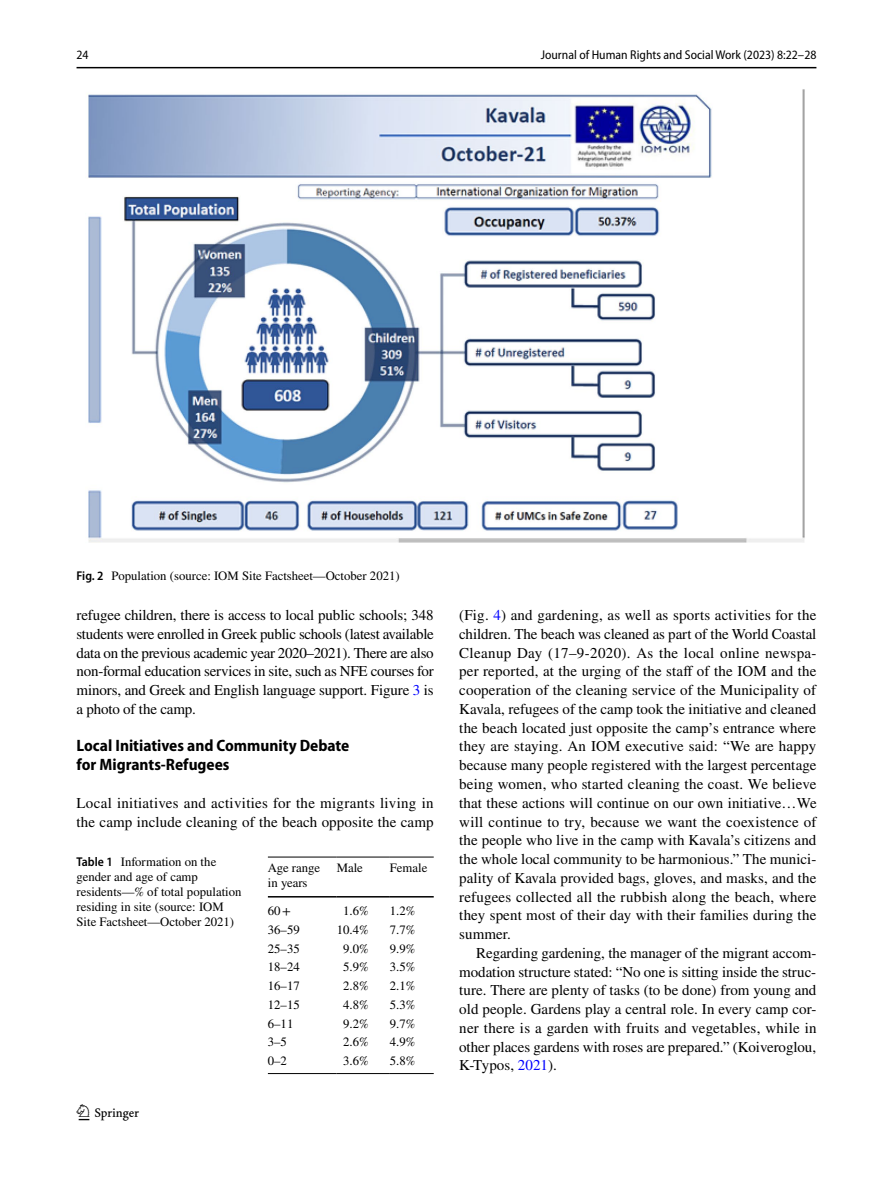
<style>
.page{position:relative;width:893px;height:1187px;background:#fff}
.page>*{position:absolute;margin:0;border:0;box-sizing:border-box;transform-origin:0 0}
.t1{font:22.5px "Springnew Regular 3";color:#000}
.t2{font:700 semi-condensed 16.5px/18.8px "Myriad Pro";color:#000}
.t3{font:15px/18.8px "STIX";letter-spacing:.01em;color:#000;text-align:justify}
.t4{font:12.75px/15px "STIX";color:#000}
.t5{font:semi-condensed 12.75px "Myriad Pro";color:#000}
.s1{font-family:"Myriad Pro";font-weight:600;font-stretch:semi-condensed}
.s2{color:#00f}
</style>
<div class="page">
<hr style="left:77px;top:67px;width:739px;height:1px;background:#000">
<img style="left:88px;top:89px;width:717px;height:454px">
<hr style="left:268px;top:856px;width:69px;height:1px;background:#000">
<hr style="left:268px;top:896px;width:69px;height:1px;background:#000">
<hr style="left:337px;top:856px;width:53px;height:1px;background:#000">
<hr style="left:337px;top:896px;width:53px;height:1px;background:#000">
<hr style="left:390px;top:856px;width:44px;height:1px;background:#000">
<hr style="left:390px;top:896px;width:44px;height:1px;background:#000">
<hr style="left:268px;top:1073px;width:69px;height:1px;background:#000">
<hr style="left:337px;top:1073px;width:53px;height:1px;background:#000">
<hr style="left:390px;top:1073px;width:44px;height:1px;background:#000">
<p class="t5" style="left:77px;top:48px;width:14px">24</p>
<p class="t5" style="left:541px;top:48px;width:277px">Journal of Human Rights and Social Work (2023) 8:22–28</p>
<p class="t4" style="left:77px;top:569px;width:325px"><span class="s1">Fig. 2</span> Population (source: IOM Site Factsheet—October 2021)</p>
<p class="t3" style="left:77px;top:606px;width:359px">refugee children, there is access to local public schools; 348 students were enrolled in Greek public schools (latest available data on the previous academic year 2020–2021). There are also non-formal education services in site, such as NFE courses for minors, and Greek and English language support. Figure <span class="s2">3</span> is a photo of the camp.</p>
<p class="t2" style="left:77px;top:736px;width:274px">Local Initiatives and Community Debate for Migrants‑Refugees</p>
<p class="t3" style="left:77px;top:794px;width:359px">Local initiatives and activities for the migrants living in the camp include cleaning of the beach opposite the camp</p>
<p class="t4" style="left:77px;top:855px;width:166px"><span class="s1">Table 1</span> Information on the gender and age of camp residents—% of total population residing in site (source: IOM<br>Site Factsheet—October 2021)</p>
<p class="t4" style="left:268px;top:861px;width:54px">Age range in years</p>
<p class="t4" style="left:337px;top:861px;width:28px">Male</p>
<p class="t4" style="left:390px;top:861px;width:39px">Female</p>
<p class="t4" style="left:268px;top:904px;width:25px">60+</p>
<p class="t4" style="left:343px;top:904px;width:27px">1.6%</p>
<p class="t4" style="left:390px;top:904px;width:27px">1.2%</p>
<p class="t4" style="left:268px;top:922px;width:33px">36–59</p>
<p class="t4" style="left:337px;top:922px;width:33px">10.4%</p>
<p class="t4" style="left:390px;top:922px;width:27px">7.7%</p>
<p class="t4" style="left:268px;top:941px;width:33px">25–35</p>
<p class="t4" style="left:343px;top:941px;width:27px">9.0%</p>
<p class="t4" style="left:390px;top:941px;width:27px">9.9%</p>
<p class="t4" style="left:268px;top:960px;width:33px">18–24</p>
<p class="t4" style="left:343px;top:960px;width:27px">5.9%</p>
<p class="t4" style="left:390px;top:960px;width:27px">3.5%</p>
<p class="t4" style="left:268px;top:979px;width:33px">16–17</p>
<p class="t4" style="left:343px;top:979px;width:27px">2.8%</p>
<p class="t4" style="left:390px;top:979px;width:27px">2.1%</p>
<p class="t4" style="left:268px;top:997px;width:33px">12–15</p>
<p class="t4" style="left:343px;top:997px;width:27px">4.8%</p>
<p class="t4" style="left:390px;top:997px;width:27px">5.3%</p>
<p class="t4" style="left:268px;top:1016px;width:27px">6–11</p>
<p class="t4" style="left:343px;top:1016px;width:27px">9.2%</p>
<p class="t4" style="left:390px;top:1016px;width:27px">9.7%</p>
<p class="t4" style="left:268px;top:1035px;width:21px">3–5</p>
<p class="t4" style="left:343px;top:1035px;width:27px">2.6%</p>
<p class="t4" style="left:390px;top:1035px;width:27px">4.9%</p>
<p class="t4" style="left:268px;top:1053px;width:21px">0–2</p>
<p class="t4" style="left:343px;top:1053px;width:27px">3.6%</p>
<p class="t4" style="left:390px;top:1053px;width:27px">5.8%</p>
<h1 class="t1" style="left:79px;top:1104px;width:62px">1 3</h1>
<p class="t3" style="left:459px;top:606px;width:359px">(Fig. <span class="s2">4</span>) and gardening, as well as sports activities for the children. The beach was cleaned as part of the World Coastal Cleanup Day (17–9-2020). As the local online newspa&shy;per reported, at the urging of the staff of the IOM and the cooperation of the cleaning service of the Municipality of Kavala, refugees of the camp took the initiative and cleaned the beach located just opposite the camp’s entrance where they are staying. An IOM executive said: “We are happy because many people registered with the largest percentage being women, who started cleaning the coast. We believe that these actions will continue on our own initiative…We will continue to try, because we want the coexistence of the people who live in the camp with Kavala’s citizens and the whole local community to be harmonious.” The munici&shy;pality of Kavala provided bags, gloves, and masks, and the refugees collected all the rubbish along the beach, where they spent most of their day with their families during the summer.</p>
<p class="t3" style="left:459px;top:944px;width:359px;text-indent:17px">Regarding gardening, the manager of the migrant accom&shy;modation structure stated: “No one is sitting inside the struc&shy;ture. There are plenty of tasks (to be done) from young and old people. Gardens play a central role. In every camp cor&shy;ner there is a garden with fruits and vegetables, while in other places gardens with roses are prepared.” (Koiveroglou, K-Typos, <span class="s2">2021</span>).</p>
</div>
